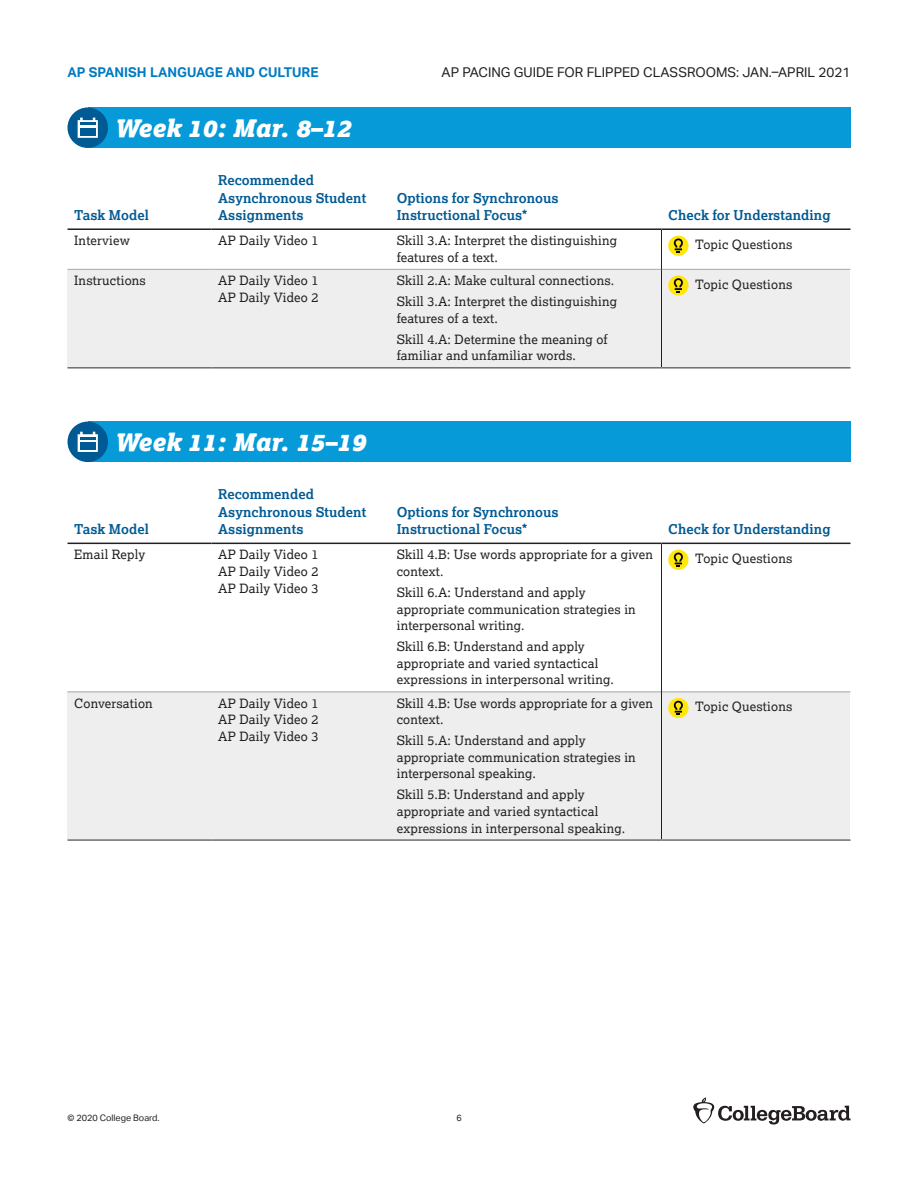
<style>
.page{position:relative;width:918px;height:1188px;background:#fff}
.page>*{position:absolute;margin:0;border:0;box-sizing:border-box;transform-origin:0 0}
.t1{font:italic 900 24px "Lexia";color:#fff}
.t2{font:700 13.5px/17.5px "Lexia";letter-spacing:.005em;color:#005a93}
.t3{font:13.5px "Aktiv Grotesk";color:#231f20}
.t4{font:700 13.5px "Aktiv Grotesk";color:#007bc3}
.t5{font:12.75px/16.6px "Lexia";letter-spacing:.015em;color:#231f20}
.t6{font:9px "Aktiv Grotesk";color:#231f20}
</style>
<div class="page">
<svg style="left:693px;top:1098px;width:157px;height:27px"></svg>
<div style="left:88px;top:107px;width:762px;height:41px;background:#069ad9"></div>
<svg style="left:68px;top:107px;width:40px;height:41px"></svg>
<div style="left:80px;top:128px;width:15px;height:7px;background:#005a93"></div>
<div style="left:68px;top:269px;width:144px;height:99px;background:#eeeeef"></div>
<div style="left:212px;top:269px;width:178px;height:99px;background:#eeeeef"></div>
<div style="left:390px;top:269px;width:272px;height:99px;background:#eeeeef"></div>
<div style="left:662px;top:269px;width:188px;height:99px;background:#eeeeef"></div>
<hr style="left:68px;top:228px;width:144px;height:2px;background:#231f20">
<hr style="left:212px;top:228px;width:178px;height:2px;background:#231f20">
<hr style="left:390px;top:228px;width:272px;height:2px;background:#231f20">
<hr style="left:662px;top:228px;width:188px;height:2px;background:#231f20">
<hr style="left:68px;top:269px;width:144px;height:1px;background:#a8a9ad">
<hr style="left:212px;top:269px;width:178px;height:1px;background:#a8a9ad">
<hr style="left:662px;top:269px;width:188px;height:1px;background:#a8a9ad">
<hr style="left:390px;top:269px;width:271px;height:1px;background:#a8a9ad">
<hr style="left:661px;top:230px;width:1px;height:39px;background:#231f20">
<hr style="left:661px;top:269px;width:1px;height:98px;background:#231f20">
<hr style="left:68px;top:367px;width:144px;height:2px;background:#6c6d70">
<hr style="left:212px;top:367px;width:178px;height:2px;background:#6c6d70">
<hr style="left:390px;top:367px;width:272px;height:2px;background:#6c6d70">
<hr style="left:662px;top:367px;width:188px;height:2px;background:#6c6d70">
<div style="left:668px;top:236px;width:20px;height:20px;background:#ffe709;border-radius:50%"></div>
<svg style="left:673px;top:238px;width:10px;height:15px"></svg>
<div style="left:668px;top:275px;width:20px;height:21px;background:#ffe709;border-radius:50%"></div>
<svg style="left:673px;top:278px;width:10px;height:15px"></svg>
<div style="left:88px;top:422px;width:762px;height:40px;background:#069ad9"></div>
<svg style="left:68px;top:422px;width:40px;height:40px"></svg>
<div style="left:80px;top:442px;width:15px;height:7px;background:#005a93"></div>
<div style="left:68px;top:692px;width:144px;height:148px;background:#eeeeef"></div>
<div style="left:212px;top:692px;width:178px;height:148px;background:#eeeeef"></div>
<div style="left:390px;top:692px;width:272px;height:148px;background:#eeeeef"></div>
<div style="left:662px;top:692px;width:188px;height:148px;background:#eeeeef"></div>
<hr style="left:68px;top:543px;width:144px;height:1px;background:#231f20">
<hr style="left:212px;top:543px;width:178px;height:1px;background:#231f20">
<hr style="left:390px;top:543px;width:272px;height:1px;background:#231f20">
<hr style="left:662px;top:543px;width:188px;height:1px;background:#231f20">
<hr style="left:68px;top:692px;width:144px;height:1px;background:#a8a9ad">
<hr style="left:212px;top:692px;width:178px;height:1px;background:#a8a9ad">
<hr style="left:662px;top:692px;width:188px;height:1px;background:#a8a9ad">
<hr style="left:390px;top:692px;width:271px;height:1px;background:#a8a9ad">
<hr style="left:661px;top:544px;width:1px;height:148px;background:#231f20">
<hr style="left:661px;top:692px;width:1px;height:147px;background:#231f20">
<hr style="left:68px;top:839px;width:144px;height:2px;background:#6c6d70">
<hr style="left:212px;top:839px;width:178px;height:2px;background:#6c6d70">
<hr style="left:390px;top:839px;width:272px;height:2px;background:#6c6d70">
<hr style="left:662px;top:839px;width:188px;height:2px;background:#6c6d70">
<div style="left:668px;top:550px;width:20px;height:20px;background:#ffe709;border-radius:50%"></div>
<svg style="left:673px;top:552px;width:10px;height:15px"></svg>
<div style="left:668px;top:698px;width:20px;height:20px;background:#ffe709;border-radius:50%"></div>
<svg style="left:673px;top:700px;width:10px;height:15px"></svg>
<p class="t4" style="left:68px;top:65px;width:253px">AP SPANISH LANGUAGE AND CULTURE</p>
<p class="t3" style="left:442px;top:65px;width:410px">AP PACING GUIDE FOR FLIPPED CLASSROOMS: JAN.–APRIL 2021</p>
<h1 class="t1" style="left:115px;top:112px;width:238px">Week 10: Mar. 8–12</h1>
<p class="t2" style="left:74px;top:206px;width:76px">Task Model</p>
<p class="t2" style="left:218px;top:171px;width:150px">Recommended<br>Asynchronous Student<br>Assignments</p>
<p class="t2" style="left:397px;top:189px;width:164px">Options for Synchronous<br>Instructional Focus*</p>
<p class="t2" style="left:668px;top:206px;width:164px">Check for Understanding</p>
<p class="t5" style="left:74px;top:232px;width:57px">Interview</p>
<p class="t5" style="left:218px;top:232px;width:102px">AP Daily Video 1</p>
<p class="t5" style="left:397px;top:232px;width:222px">Skill 3.A: Interpret the distinguishing features of a text.</p>
<p class="t5" style="left:695px;top:236px;width:99px">Topic Questions</p>
<p class="t5" style="left:74px;top:272px;width:73px">Instructions</p>
<p class="t5" style="left:218px;top:272px;width:102px">AP Daily Video 1<br>AP Daily Video 2</p>
<p class="t5" style="left:397px;top:269px;width:222px;line-height:21.1px">Skill 2.A: Make cultural connections.<br>Skill 3.A: Interpret the distinguishing</p>
<p class="t5" style="left:397px;top:307px;width:212px;line-height:21.1px">features of a text.<br>Skill 4.A: Determine the meaning of</p>
<p class="t5" style="left:397px;top:347px;width:181px">familiar and unfamiliar words.</p>
<p class="t5" style="left:695px;top:276px;width:99px">Topic Questions</p>
<h1 class="t1" style="left:115px;top:426px;width:253px">Week 11: Mar. 15–19</h1>
<p class="t2" style="left:74px;top:520px;width:76px">Task Model</p>
<p class="t2" style="left:218px;top:485px;width:150px">Recommended<br>Asynchronous Student<br>Assignments</p>
<p class="t2" style="left:397px;top:503px;width:164px">Options for Synchronous<br>Instructional Focus*</p>
<p class="t5" style="left:74px;top:546px;width:73px">Email Reply</p>
<p class="t5" style="left:218px;top:546px;width:102px;text-align:justify">AP Daily Video 1<br>AP Daily Video 2<br>AP Daily Video 3</p>
<p class="t5" style="left:397px;top:546px;width:258px">Skill 4.B: Use words appropriate for a given context.</p>
<p class="t5" style="left:397px;top:584px;width:241px">Skill 6.A: Understand and apply appropriate communication strategies in interpersonal writing.</p>
<p class="t5" style="left:397px;top:638px;width:219px">Skill 6.B: Understand and apply appropriate and varied syntactical expressions in interpersonal writing.</p>
<p class="t5" style="left:74px;top:694px;width:80px">Conversation</p>
<p class="t5" style="left:218px;top:694px;width:102px;text-align:justify">AP Daily Video 1<br>AP Daily Video 2<br>AP Daily Video 3</p>
<p class="t5" style="left:397px;top:694px;width:258px">Skill 4.B: Use words appropriate for a given context.</p>
<p class="t5" style="left:397px;top:732px;width:241px">Skill 5.A: Understand and apply appropriate communication strategies in interpersonal speaking.</p>
<p class="t5" style="left:397px;top:786px;width:230px">Skill 5.B: Understand and apply appropriate and varied syntactical expressions in interpersonal speaking.</p>
<p class="t2" style="left:668px;top:520px;width:164px">Check for Understanding</p>
<p class="t5" style="left:695px;top:550px;width:99px">Topic Questions</p>
<p class="t5" style="left:695px;top:698px;width:99px">Topic Questions</p>
<p class="t6" style="left:68px;top:1113px;width:94px">© 2020 College Board.</p>
<p class="t6" style="left:456px;top:1113px;width:7px">6</p>
</div>
